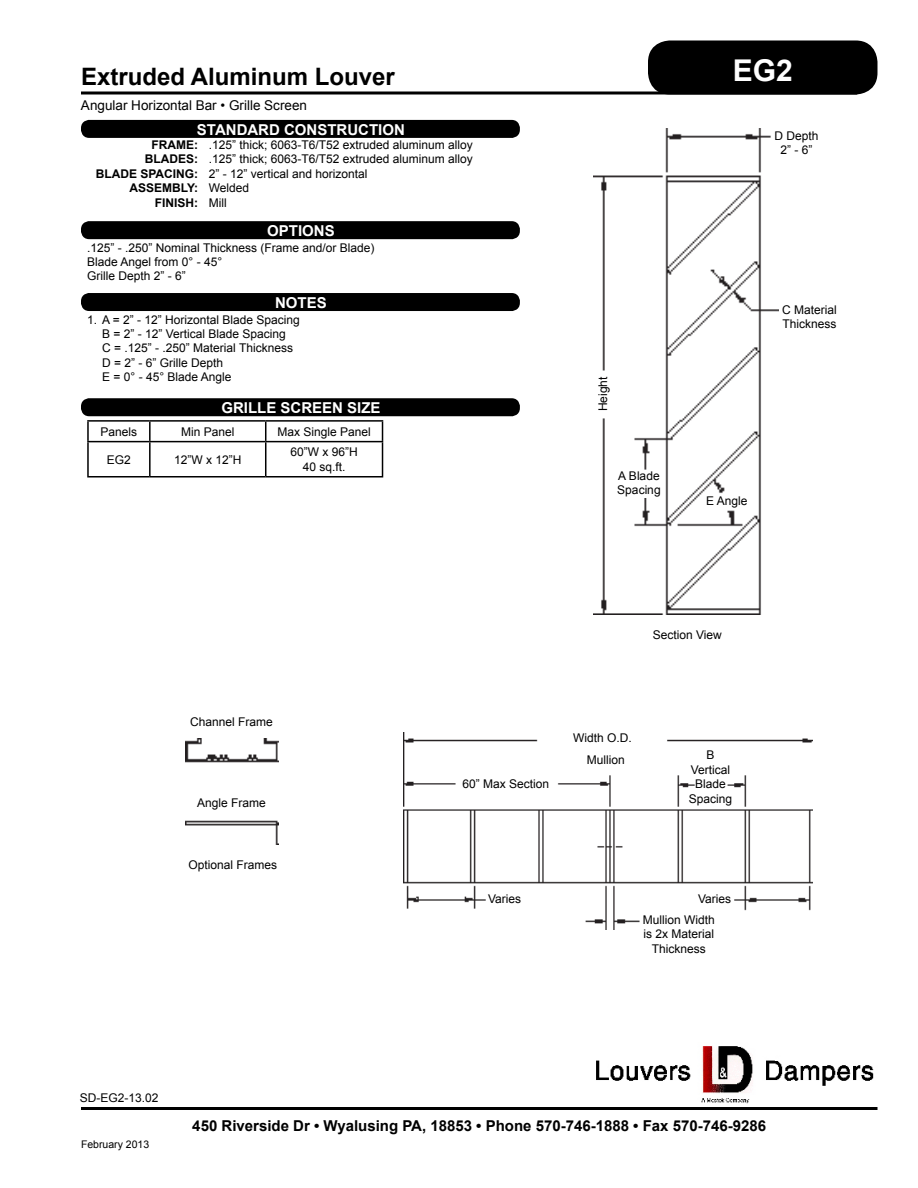
<style>
.page{position:relative;width:918px;height:1188px;background:#fff}
.page>*{position:absolute;margin:0;border:0;box-sizing:border-box;transform-origin:0 0}
.t1{font:700 30px "Arial";color:#fff}
.t2{font:700 24px "Arial";color:#000}
.t3{font:700 15px "Arial";color:#000}
.t4{font:700 15px "Arial";color:#fff}
.t5{font:13.5px "Arial";color:#000}
.t6{font:12px/14.4px "Arial";color:#000}
.t7{font:700 12px "Arial";color:#000}
.t8{font:10.5px "Arial";color:#000}
.s1{font-weight:700}
.s2{font-weight:400}
</style>
<div class="page">
<hr style="left:81px;top:1107px;width:797px;height:3px;background:#000">
<img style="left:596px;top:1046px;width:278px;height:57px">
<hr style="left:81px;top:92px;width:776px;height:2px;background:#000">
<div style="left:650px;top:42px;width:226px;height:51px;background:#000;border-radius:20px"></div>
<div style="left:648px;top:40px;width:230px;height:54px;border:3px solid #000;border-radius:20px"></div>
<img style="left:594px;top:129px;width:185px;height:485px">
<hr style="left:87px;top:420px;width:63px;height:2px;background:#000">
<svg style="left:87px;top:422px;width:2px;height:19px"></svg>
<hr style="left:150px;top:420px;width:116px;height:2px;background:#000">
<svg style="left:149px;top:422px;width:2px;height:19px"></svg>
<hr style="left:266px;top:420px;width:117px;height:2px;background:#000">
<svg style="left:265px;top:422px;width:1px;height:19px"></svg>
<svg style="left:382px;top:422px;width:1px;height:19px"></svg>
<hr style="left:87px;top:441px;width:63px;height:1px;background:#000">
<hr style="left:87px;top:442px;width:2px;height:34px;background:#000">
<hr style="left:150px;top:441px;width:116px;height:1px;background:#000">
<hr style="left:149px;top:442px;width:2px;height:34px;background:#000">
<hr style="left:266px;top:441px;width:117px;height:1px;background:#000">
<hr style="left:265px;top:442px;width:1px;height:34px;background:#000">
<hr style="left:382px;top:442px;width:1px;height:34px;background:#000">
<hr style="left:87px;top:476px;width:63px;height:2px;background:#000">
<hr style="left:150px;top:476px;width:116px;height:2px;background:#000">
<hr style="left:266px;top:476px;width:117px;height:2px;background:#000">
<img style="left:404px;top:732px;width:409px;height:198px">
<div style="left:614px;top:471px;width:50px;height:26px;background:#fff"></div>
<img style="left:185px;top:738px;width:94px;height:107px">
<div style="left:82px;top:121px;width:436px;height:15px;background:#000;border-radius:7px"></div>
<div style="left:81px;top:120px;width:439px;height:18px;border:3px solid #000;border-radius:7px"></div>
<div style="left:82px;top:223px;width:436px;height:15px;background:#000;border-radius:7px"></div>
<div style="left:81px;top:221px;width:439px;height:18px;border:3px solid #000;border-radius:7px"></div>
<div style="left:82px;top:295px;width:436px;height:15px;background:#000;border-radius:7px"></div>
<div style="left:81px;top:293px;width:439px;height:18px;border:3px solid #000;border-radius:7px"></div>
<div style="left:82px;top:400px;width:436px;height:15px;background:#000;border-radius:7px"></div>
<div style="left:81px;top:398px;width:439px;height:18px;border:3px solid #000;border-radius:7px"></div>
<h2 class="t2" style="left:81px;top:61px;width:315px">Extruded Aluminum Louver</h2>
<h1 class="t1" style="left:733px;top:50px;width:62px">EG2</h1>
<p class="t5" style="left:81px;top:96px;width:228px">Angular Horizontal Bar • Grille Screen</p>
<p class="t4" style="left:197px;top:119px;width:210px">STANDARD CONSTRUCTION</p>
<p class="t6" style="left:152px;top:138px;width:323px"><span class="s1">FRAME:</span> .125” thick; 6063-T6/T52 extruded aluminum alloy</p>
<p class="t6" style="left:145px;top:152px;width:329px"><span class="s1">BLADES:</span> .125” thick; 6063-T6/T52 extruded aluminum alloy</p>
<p class="t6" style="left:96px;top:167px;width:273px"><span class="s1">BLADE SPACING:</span> 2” - 12” vertical and horizontal</p>
<p class="t7" style="left:130px;top:180px;width:121px">ASSEMBLY: <span class="s2">Welded</span></p>
<p class="t7" style="left:155px;top:194px;width:73px">FINISH: <span class="s2">Mill</span></p>
<p class="t6" style="left:87px;top:240px;width:289px">.125” - .250” Nominal Thickness (Frame and/or Blade)<br>Blade Angel from 0° - 45°<br>Grille Depth 2” - 6”</p>
<p class="t6" style="left:102px;top:312px;width:199px;text-indent:-15px">1. A = 2” - 12” Horizontal Blade Spacing<br>B = 2” - 12” Vertical Blade Spacing<br>C = .125” - .250” Material Thickness<br>D = 2” - 6” Grille Depth<br>E = 0° - 45° Blade Angle</p>
<p class="t4" style="left:267px;top:221px;width:69px">OPTIONS</p>
<p class="t4" style="left:275px;top:293px;width:53px">NOTES</p>
<p class="t4" style="left:221px;top:398px;width:161px">GRILLE SCREEN SIZE</p>
<p class="t6" style="left:101px;top:424px;width:38px">Panels</p>
<p class="t6" style="left:181px;top:424px;width:55px">Min Panel</p>
<p class="t6" style="left:277px;top:424px;width:95px">Max Single Panel</p>
<p class="t6" style="left:107px;top:452px;width:26px">EG2</p>
<p class="t6" style="left:174px;top:452px;width:69px">12”W x 12”H</p>
<p class="t6" style="left:290px;top:445px;width:69px;text-align:center">60”W x 96”H<br>40 sq.ft.</p>
<p class="t6" style="left:774px;top:129px;width:46px;text-align:center">D Depth<br>2” - 6”</p>
<p class="t6" style="left:596px;top:411px;width:36px;rotate:-90deg">Height</p>
<p class="t6" style="left:617px;top:468px;width:45px">A Blade<br>Spacing</p>
<p class="t6" style="left:782px;top:303px;width:56px">C Material<br>Thickness</p>
<p class="t6" style="left:706px;top:494px;width:43px">E Angle</p>
<p class="t6" style="left:190px;top:715px;width:84px">Channel Frame</p>
<p class="t6" style="left:197px;top:795px;width:70px">Angle Frame</p>
<p class="t6" style="left:189px;top:858px;width:90px">Optional Frames</p>
<p class="t6" style="left:653px;top:627px;width:71px">Section View</p>
<p class="t6" style="left:463px;top:776px;width:88px">60” Max Section</p>
<p class="t6" style="left:573px;top:731px;width:60px">Width O.D.</p>
<p class="t6" style="left:587px;top:753px;width:40px">Mullion</p>
<p class="t6" style="left:689px;top:748px;width:45px;text-align:center">B<br>Vertical<br>Blade<br>Spacing</p>
<p class="t6" style="left:488px;top:891px;width:35px">Varies</p>
<p class="t6" style="left:643px;top:889px;width:90px;line-height:20.2px;text-indent:55px">Varies<br>Mullion Width</p>
<p class="t6" style="left:643px;top:927px;width:72px;text-align:center">is 2x Material<br>Thickness</p>
<p class="t6" style="left:80px;top:1091px;width:80px">SD-EG2-13.02</p>
<p class="t8" style="left:81px;top:1138px;width:70px">February 2013</p>
<p class="t3" style="left:192px;top:1116px;width:575px">450 Riverside Dr • Wyalusing PA, 18853 • Phone 570-746-1888 • Fax 570-746-9286</p>
</div>
